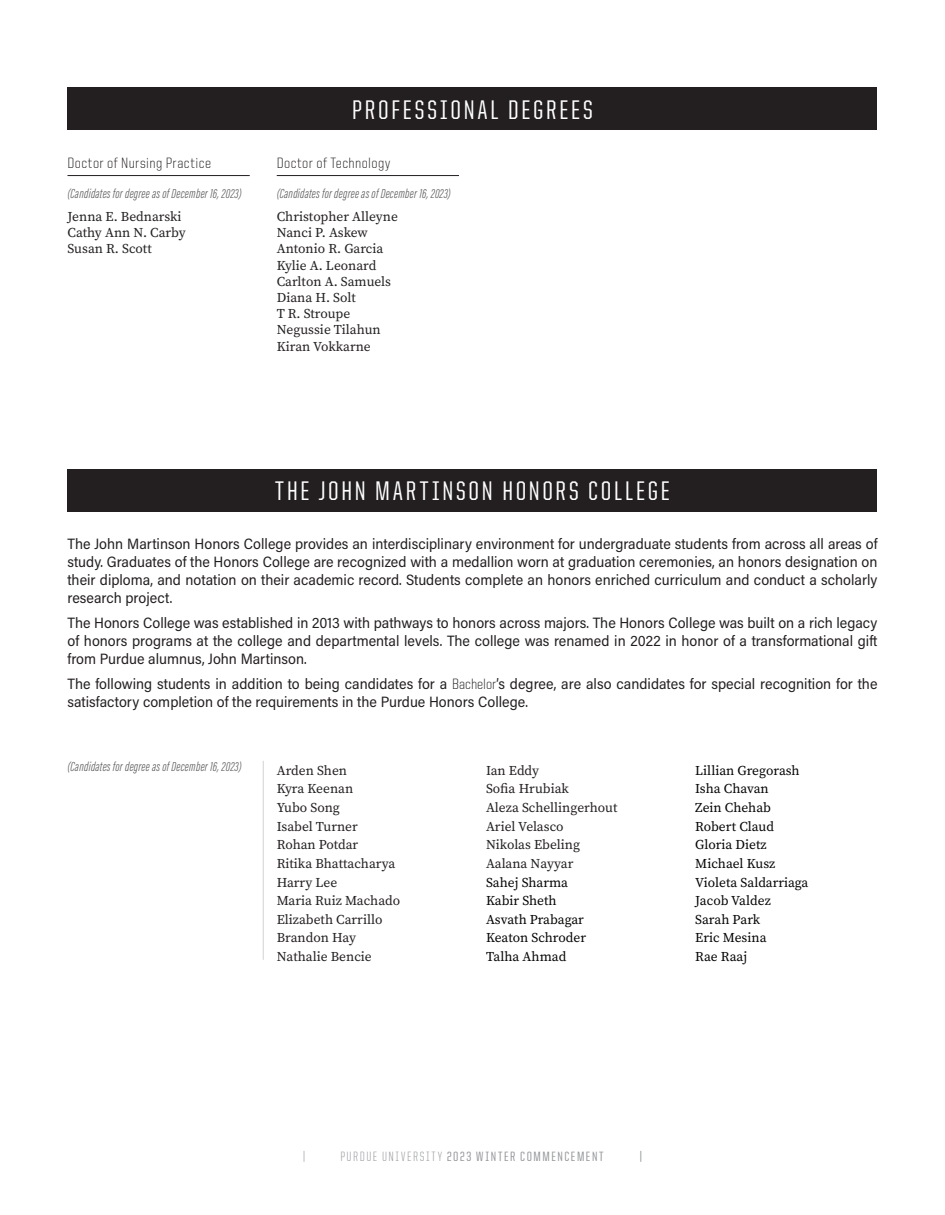
<style>
.page{position:relative;width:945px;height:1215px;background:#fff}
.page>*{position:absolute;margin:0;border:0;box-sizing:border-box;transform-origin:0 0}
.t1{font:500 27px "United Sans Cond";letter-spacing:.105em;color:#fff}
.t2{font:15px/18px "Acumin Pro Semi Cond";color:#231f20;text-align:justify}
.t3{font:300 15px "United Sans Semi Cond";letter-spacing:.03em;color:#231f20}
.t4{font:13.5px/18.6px "Source Serif Pro";color:#231f20}
.t5{font:13.5px/18.6px "Source Serif Pro";color:#040503}
.t6{font:italic 300 13.5px "Acumin Pro Extra Cond";letter-spacing:.025em;color:#57585a}
.t7{font:500 13.5px "United Sans Cond";letter-spacing:.12em;color:#939598}
.t8{font:300 13.5px "United Sans Cond";color:#939598}
.s1{font-family:"United Sans Semi Cond";font-weight:300}
.s2{font-weight:300}
</style>
<div class="page">
<hr style="left:68px;top:175px;width:182px;height:1px;background:#231f20">
<div style="left:68px;top:88px;width:810px;height:42px;background:#231f20"></div>
<hr style="left:277px;top:175px;width:182px;height:1px;background:#231f20">
<div style="left:68px;top:469px;width:810px;height:42px;background:#231f20"></div>
<hr style="left:263px;top:761px;width:1px;height:199px;background:#d1d2d4">
<p class="t3" style="left:68px;top:156px;width:145px">Doctor of Nursing Practice</p>
<p class="t6" style="left:68px;top:185px;width:176px">(Candidates for degree as of December 16, 2023)</p>
<p class="t4" style="left:68px;top:208px;width:120px;line-height:16.2px">Jenna E. Bednarski<br>Cathy Ann N. Carby<br>Susan R. Scott</p>
<h1 class="t1" style="left:352px;top:96px;width:242px">PROFESSIONAL DEGREES</h1>
<p class="t3" style="left:277px;top:156px;width:115px">Doctor of Technology</p>
<p class="t6" style="left:277px;top:185px;width:176px">(Candidates for degree as of December 16, 2023)</p>
<p class="t4" style="left:277px;top:208px;width:123px;line-height:16.2px">Christopher Alleyne<br>Nanci P. Askew<br>Antonio R. Garcia<br>Kylie A. Leonard<br>Carlton A. Samuels<br>Diana H. Solt<br>T R. Stroupe<br>Negussie Tilahun<br>Kiran Vokkarne</p>
<h1 class="t1" style="left:275px;top:477px;width:396px">THE JOHN MARTINSON HONORS COLLEGE</h1>
<p class="t2" style="left:68px;top:534px;width:812px">The John Martinson Honors College provides an interdisciplinary environment for undergraduate students from across all areas of study. Graduates of the Honors College are recognized with a medallion worn at graduation ceremonies, an honors designation on their diploma, and notation on their academic record. Students complete an honors enriched curriculum and conduct a scholarly research project.</p>
<p class="t2" style="left:68px;top:613px;width:812px">The Honors College was established in 2013 with pathways to honors across majors. The Honors College was built on a rich legacy of honors programs at the college and departmental levels. The college was renamed in 2022 in honor of a transformational gift from Purdue alumnus, John Martinson.</p>
<p class="t2" style="left:68px;top:674px;width:811px">The following students in addition to being candidates for a <span class="s1">Bachelor</span>’s degree, are also candidates for special recognition for the satisfactory completion of the requirements in the Purdue Honors College.</p>
<p class="t6" style="left:68px;top:758px;width:176px">(Candidates for degree as of December 16, 2023)</p>
<p class="t4" style="left:277px;top:761px;width:125px">Arden Shen<br>Kyra Keenan<br>Yubo Song<br>Isabel Turner<br>Rohan Potdar<br>Ritika Bhattacharya<br>Harry Lee<br>Maria Ruiz Machado<br>Elizabeth Carrillo<br>Brandon Hay<br>Nathalie Bencie</p>
<p class="t4" style="left:486px;top:761px;width:133px">Ian Eddy<br>Sofia Hrubiak<br>Aleza Schellingerhout<br>Ariel Velasco<br>Nikolas Ebeling<br>Aalana Nayyar</p>
<p class="t5" style="left:486px;top:873px;width:102px">Sahej Sharma<br>Kabir Sheth<br>Asvath Prabagar<br>Keaton Schroder<br>Talha Ahmad</p>
<p class="t5" style="left:695px;top:761px;width:115px">Lillian Gregorash<br>Isha Chavan<br>Zein Chehab<br>Robert Claud<br>Gloria Dietz<br>Michael Kusz<br>Violeta Saldarriaga<br>Jacob Valdez<br>Sarah Park<br>Eric Mesina<br>Rae Raaj</p>
<p class="t8" style="left:303px;top:1150px;width:4px">|</p>
<p class="t7" style="left:340px;top:1150px;width:265px"><span class="s2">PURDUE UNIVERSITY</span> 2023 WINTER COMMENCEMENT</p>
<p class="t7" style="left:639px;top:1150px;width:4px">|</p>
</div>
